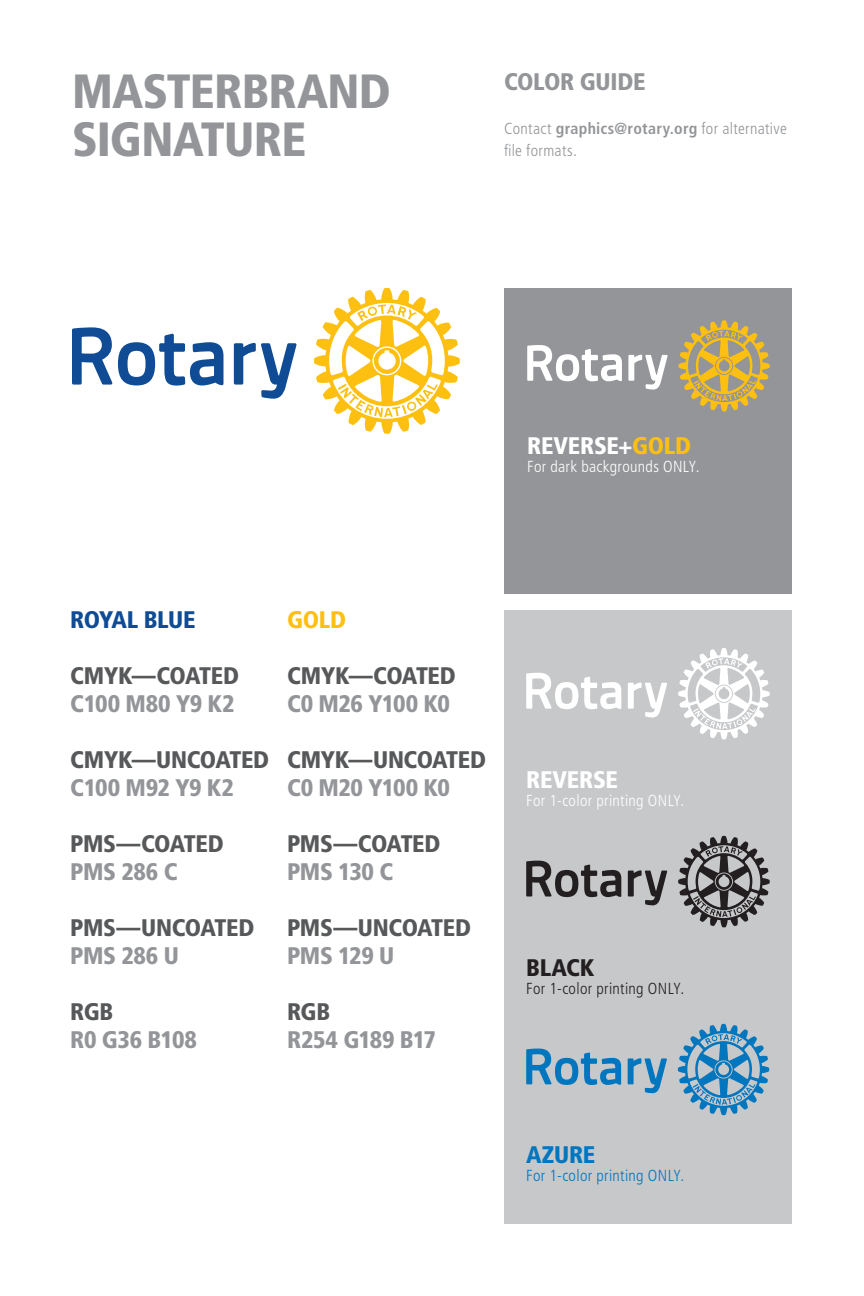
<style>
.page{position:relative;width:864px;height:1296px;background:#fff}
.page>*{position:absolute;margin:0;border:0;box-sizing:border-box;transform-origin:0 0}
.t1{font:900 condensed 48px "Frutiger LT Std";letter-spacing:-.015em;color:#939598}
.t2{font:900 condensed 24px "Frutiger LT Std";letter-spacing:-.015em;color:#939598}
.t3{font:900 condensed 24px "Frutiger LT Std";letter-spacing:-.015em;color:#57585a}
.t4{font:900 condensed 24px "Frutiger LT Std";letter-spacing:-.015em;color:#fff}
.t5{font:900 condensed 24px "Frutiger LT Std";letter-spacing:-.025em;color:#0f4c95}
.t6{font:900 condensed 24px "Frutiger LT Std";letter-spacing:-.01em;color:#231f20}
.t7{font:900 condensed 24px "Frutiger LT Std";letter-spacing:-.01em;color:#0076bf}
.t8{font:900 condensed 24px "Frutiger LT Std";color:#fdc011}
.t9{font:300 condensed 16px/22px "Frutiger LT Std";letter-spacing:.02em;color:#939598}
.t10{font:300 condensed 16px "Frutiger LT Std";letter-spacing:.02em;color:#fff}
.t11{font:300 condensed 16px "Frutiger LT Std";letter-spacing:.02em;color:#231f20}
.t12{font:300 condensed 16px "Frutiger LT Std";letter-spacing:.02em;color:#0076bf}
.s1{font-weight:700}
.s2{color:#fdc011}
</style>
<div class="page">
<div style="left:504px;top:288px;width:288px;height:306px;background:#939598"></div>
<div style="left:504px;top:610px;width:288px;height:614px;background:#c7c8ca"></div>
<svg style="left:72px;top:327px;width:225px;height:72px"></svg>
<svg style="left:314px;top:288px;width:146px;height:146px"></svg>
<svg style="left:526px;top:673px;width:141px;height:44px"></svg>
<svg style="left:678px;top:648px;width:92px;height:91px"></svg>
<svg style="left:526px;top:861px;width:141px;height:44px"></svg>
<svg style="left:678px;top:836px;width:92px;height:91px"></svg>
<svg style="left:526px;top:1049px;width:141px;height:44px"></svg>
<svg style="left:678px;top:1024px;width:91px;height:91px"></svg>
<svg style="left:527px;top:345px;width:141px;height:45px"></svg>
<svg style="left:679px;top:320px;width:91px;height:91px"></svg>
<p class="t1" style="left:72px;top:62px;width:320px">MASTERBRAND</p>
<p class="t1" style="left:72px;top:110px;width:236px">SIGNATURE</p>
<p class="t2" style="left:504px;top:67px;width:143px">COLOR GUIDE</p>
<p class="t9" style="left:504px;top:118px;width:284px">Contact <span class="s1">graphics@rotary.org</span> for alternative file formats.</p>
<p class="t4" style="left:527px;top:432px;width:165px">REVERSE+<span class="s2">GOLD</span></p>
<p class="t10" style="left:527px;top:458px;width:174px">For dark backgrounds ONLY.</p>
<p class="t5" style="left:70px;top:605px;width:127px">ROYAL BLUE</p>
<p class="t3" style="left:70px;top:661px;width:170px">CMYK—COATED</p>
<p class="t2" style="left:70px;top:689px;width:166px">C100 M80 Y9 K2</p>
<p class="t3" style="left:70px;top:745px;width:200px">CMYK—UNCOATED</p>
<p class="t2" style="left:70px;top:773px;width:165px">C100 M92 Y9 K2</p>
<p class="t3" style="left:70px;top:829px;width:155px">PMS—COATED</p>
<p class="t2" style="left:70px;top:857px;width:109px">PMS 286 C</p>
<p class="t3" style="left:70px;top:913px;width:186px">PMS—UNCOATED</p>
<p class="t2" style="left:70px;top:941px;width:110px">PMS 286 U</p>
<p class="t3" style="left:70px;top:997px;width:45px">RGB</p>
<p class="t2" style="left:70px;top:1025px;width:128px">R0 G36 B108</p>
<p class="t8" style="left:287px;top:605px;width:60px">GOLD</p>
<p class="t3" style="left:287px;top:661px;width:170px">CMYK—COATED</p>
<p class="t2" style="left:287px;top:689px;width:164px">C0 M26 Y100 K0</p>
<p class="t3" style="left:287px;top:745px;width:200px">CMYK—UNCOATED</p>
<p class="t2" style="left:287px;top:773px;width:164px">C0 M20 Y100 K0</p>
<p class="t3" style="left:287px;top:829px;width:155px">PMS—COATED</p>
<p class="t2" style="left:287px;top:857px;width:108px">PMS 130 C</p>
<p class="t3" style="left:287px;top:913px;width:186px">PMS—UNCOATED</p>
<p class="t2" style="left:287px;top:941px;width:109px">PMS 129 U</p>
<p class="t3" style="left:287px;top:997px;width:45px">RGB</p>
<p class="t2" style="left:287px;top:1025px;width:150px">R254 G189 B17</p>
<p class="t4" style="left:526px;top:765px;width:93px">REVERSE</p>
<p class="t10" style="left:526px;top:791px;width:160px">For 1-color printing ONLY.</p>
<p class="t6" style="left:526px;top:953px;width:70px">BLACK</p>
<p class="t11" style="left:526px;top:979px;width:160px">For 1-color printing ONLY.</p>
<p class="t7" style="left:526px;top:1141px;width:71px">AZURE</p>
<p class="t12" style="left:526px;top:1167px;width:160px">For 1-color printing ONLY.</p>
</div>
